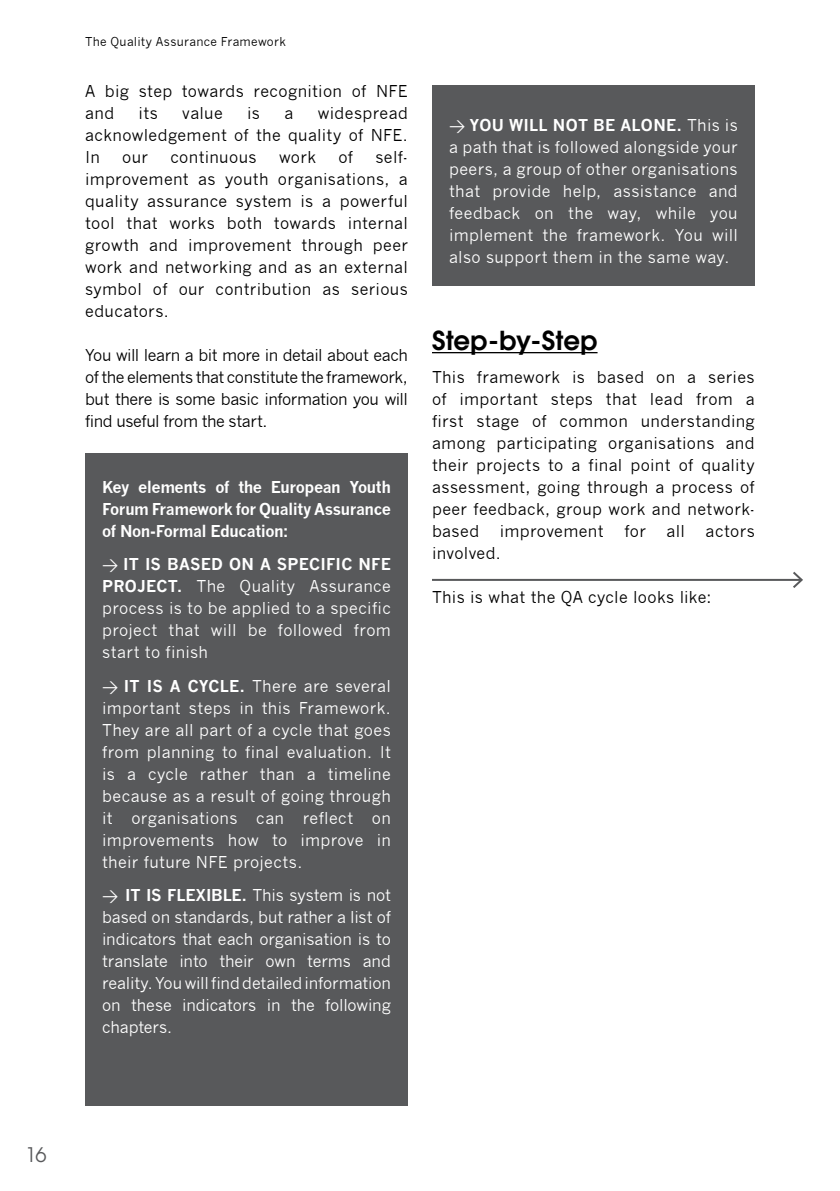
<style>
.page{position:relative;width:840px;height:1191px;background:#fff}
.page>*{position:absolute;margin:0;border:0;box-sizing:border-box;transform-origin:0 0}
.t1{font:600 26px "ITC Avant Garde Pro";letter-spacing:.01em;color:#000}
.t2{font:20px "ITC Avant Garde Pro";color:#58595b}
.t3{font:16px/22px "News Gothic";letter-spacing:.02em;color:#000;text-align:justify}
.t4{font:16px/22px "News Gothic";letter-spacing:.015em;color:#fff;text-align:justify}
.t5{font:700 16px/22px "News Gothic";letter-spacing:-.03em;color:#fff;text-align:justify}
.t6{font:12px "News Gothic";letter-spacing:.025em;color:#000}
.s1{font-family:"DIN";font-weight:400}
.s2{font-weight:700}
.s3{font-family:"DIN"}
</style>
<div class="page">
<div style="left:432px;top:85px;width:322px;height:200px;background:#58595b"></div>
<div style="left:85px;top:454px;width:323px;height:652px;background:#58595b"></div>
<hr style="left:432px;top:352px;width:165px;height:1px;background:#000">
<hr style="left:432px;top:579px;width:369px;height:2px;background:#58595b">
<svg style="left:790px;top:571px;width:13px;height:17px"></svg>
<p class="t6" style="left:85px;top:34px;width:202px">The Quality Assurance Framework</p>
<p class="t3" style="left:85px;top:80px;width:324px">A big step towards recognition of NFE and</p>
<p class="t3" style="left:85px;top:102px;width:324px;text-indent:232px">widespread acknowledgement of the quality of NFE.<br>In</p>
<p class="t3" style="left:138px;top:102px;width:21px">its</p>
<p class="t3" style="left:182px;top:102px;width:42px">value</p>
<p class="t3" style="left:247px;top:102px;width:14px">is</p>
<p class="t3" style="left:284px;top:102px;width:11px">a</p>
<p class="t3" style="left:85px;top:146px;width:324px;text-indent:290px">self&shy;improvement as youth organisations, a quality assurance system is a powerful tool that works both towards internal growth and improvement through peer work and networking and as an external symbol of our contribution as serious educators.</p>
<p class="t3" style="left:85px;top:344px;width:324px">You will learn a bit more in detail about each of the elements that constitute the framework, but there is some basic information you will find useful from the start.</p>
<p class="t3" style="left:122px;top:146px;width:27px">our</p>
<p class="t3" style="left:170px;top:146px;width:88px">continuous</p>
<p class="t3" style="left:279px;top:146px;width:39px">work</p>
<p class="t3" style="left:338px;top:146px;width:16px">of</p>
<p class="t5" style="left:102px;top:476px;width:290px">Key elements of the European Youth Forum Framework for Quality Assurance of Non-Formal Education:</p>
<p class="t5" style="left:102px;top:553px;width:196px"><span class="s1">&gt;</span>It is based on a specific</p>
<p class="t5" style="left:358px;top:553px;width:34px">NFE</p>
<p class="t5" style="left:102px;top:575px;width:12px">pro</p>
<p class="t5" style="left:137px;top:575px;width:20px">ject</p>
<p class="t4" style="left:102px;top:575px;width:290px;text-indent:75px"><span class="s2">.</span> The Quality Assurance process is to be applied to a specific project that will be followed from start to finish</p>
<p class="t5" style="left:102px;top:674px;width:97px"><span class="s1">&gt;</span>It is a cyc</p>
<p class="t4" style="left:102px;top:675px;width:290px;text-indent:118px"><span class="s2">le.</span> There are several important steps in this Framework.<br>They are all part of a cycle that goes from planning to final evaluation. It is a cycle rather than a timeline because as a result of going through it organisations can reflect on improvements how to improve in their future NFE projects.</p>
<p class="t4" style="left:102px;top:884px;width:290px"><span class="s3">&gt;</span> <span class="s2">It is flexible.</span> This system is not based on standards, but rather a list of indicators that each organisation is to translate into their own terms and reality. You will find detailed information on these indicators in the following chapters.</p>
<p class="t5" style="left:449px;top:114px;width:116px"><span class="s1">&gt;</span> You wi ll not</p>
<p class="t5" style="left:593px;top:114px;width:60px">be alone</p>
<p class="t4" style="left:449px;top:115px;width:290px;text-indent:228px"><span class="s2">.</span> This is a path that is followed alongside your peers, a group of other organisations that provide help, assistance and feedback on the way, while you implement the framework. You will also support them in the same way.</p>
<h1 class="t1" style="left:432px;top:323px;width:167px">Step-by-Step</h1>
<p class="t3" style="left:432px;top:367px;width:324px">This framework is based on a series of important steps that lead from a first stage of common understanding among participating organisations and their projects to a final point of quality assessment, going through a process of peer feedback, group work and network&shy;based</p>
<p class="t3" style="left:499px;top:521px;width:105px">improvement</p>
<p class="t3" style="left:624px;top:521px;width:23px">for</p>
<p class="t3" style="left:666px;top:521px;width:20px">all</p>
<p class="t3" style="left:705px;top:521px;width:51px">actors</p>
<p class="t3" style="left:432px;top:543px;width:70px">involved.</p>
<p class="t3" style="left:432px;top:587px;width:281px">This is what the QA cycle looks like:</p>
<p class="t2" style="left:25px;top:1142px;width:23px">16</p>
</div>
